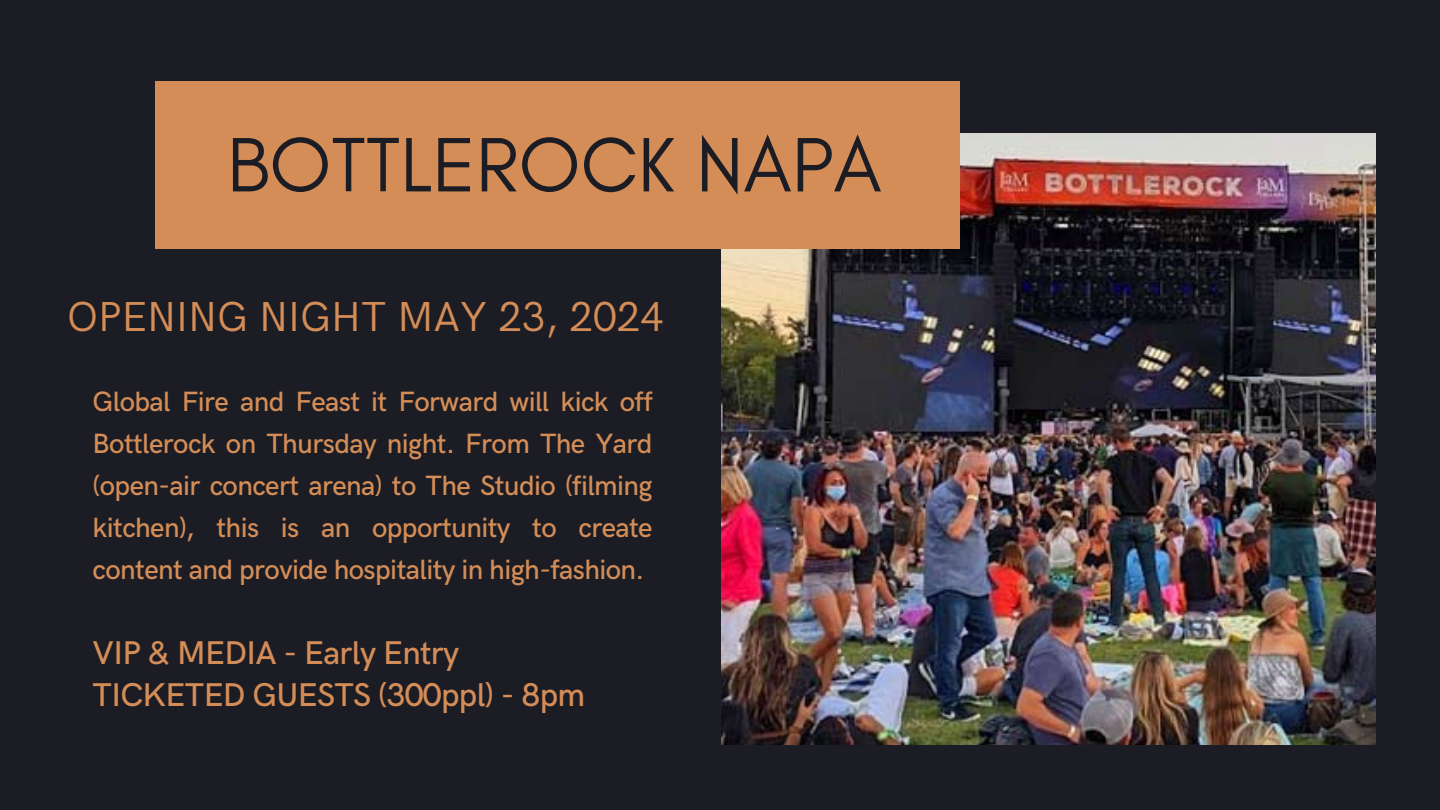
<style>
.page{position:relative;width:1440px;height:810px;background:#1b1c24}
.page>*{position:absolute;margin:0;border:0;box-sizing:border-box;transform-origin:0 0}
.t1{font:78.5px "Glacial Indifference";color:#1b1c24}
.t2{font:42px "HK Grotesk";color:#d48d57}
.t3{font:500 33px/42px "HK Grotesk";letter-spacing:-.02em;color:#d48d57}
.t4{font:500 28px/42px "HK Grotesk";letter-spacing:-.02em;color:#d48d57;text-align:justify}
</style>
<div class="page">
<img style="left:721px;top:133px;width:654px;height:611px">
<div style="left:155px;top:81px;width:805px;height:167px;background:#d48d57"></div>
<h1 class="t1" style="left:227px;top:117px;width:656px">BOTTLEROCK NAPA</h1>
<p class="t2" style="left:67px;top:293px;width:599px">OPENING NIGHT MAY 23, 2024</p>
<h2 class="t4" style="left:93px;top:381px;width:562px">Global Fire and Feast it Forward will kick off Bottlerock on Thursday night. From The Yard (open-air concert arena) to The Studio (filming kitchen), this is an opportunity to create content and provide hospitality in high-fashion.</h2>
<p class="t3" style="left:93px;top:633px;width:494px">VIP &amp; MEDIA - Early Entry<br>TICKETED GUESTS (300ppl) - 8pm</p>
</div>
